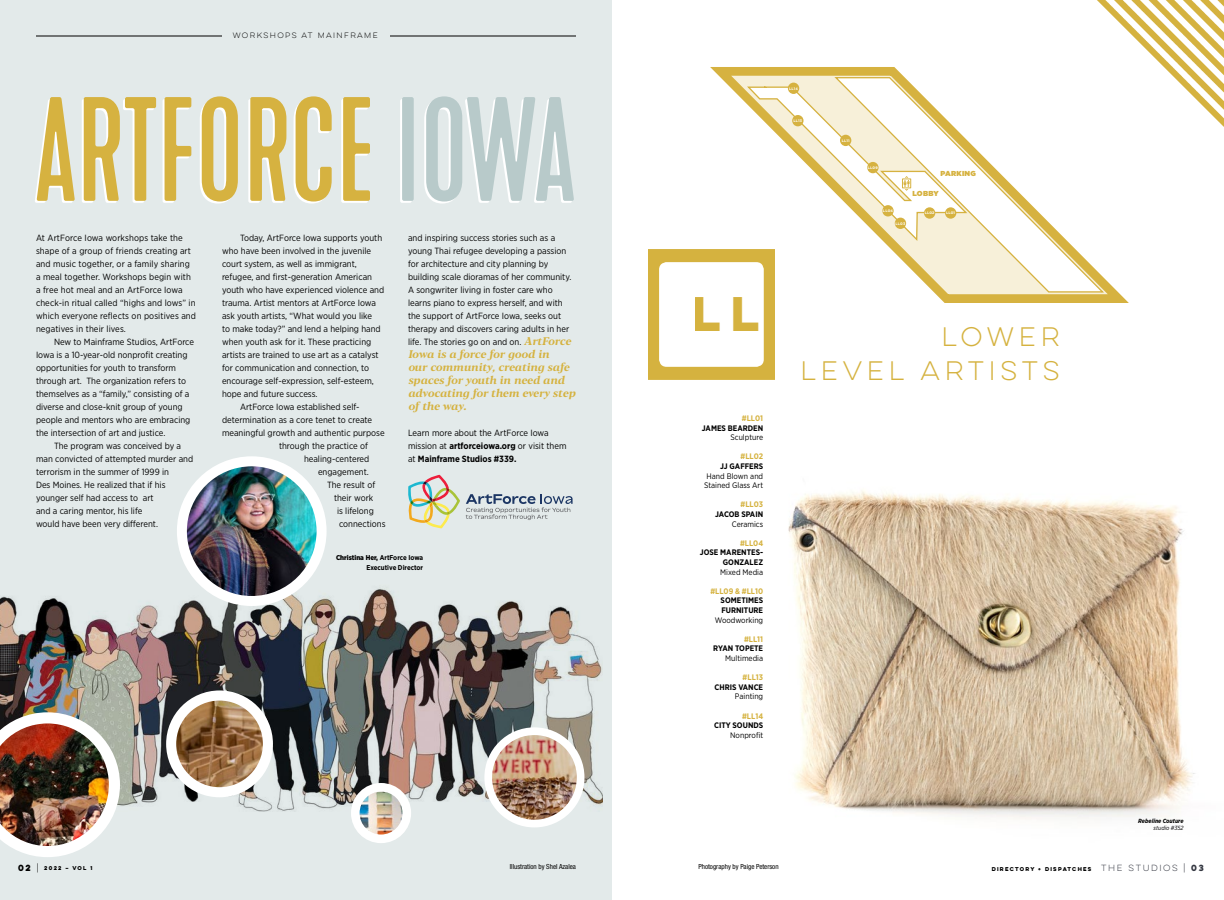
<style>
.page{position:relative;width:1224px;height:900px;background:#fff}
.page>*{position:absolute;margin:0;border:0;box-sizing:border-box;transform-origin:0 0}
.t1{font:condensed 138.4px "Kapra Neue";color:#d6b240}
.t2{font:700 43.5px "Lulo Clean One";color:#d5b23f}
.t3{font:24px/34.4px "Lulo Clean One";color:#d5b23f;text-align:right}
.t4{font:italic 700 11px/13px "Blacker Text";letter-spacing:-.005em;color:#d5b23f}
.t5{font:9px/13px "Gotham Narrow";color:#000}
.t6{font:700 8px/9.6px "Gotham Narrow";color:#000;text-align:right}
.t7{font:8px/9.6px "Gotham Narrow";color:#000;text-align:center}
.t8{font:700 8px "Gotham Narrow";color:#d5b23f}
.t9{font:900 7.2px "Gotham";letter-spacing:.03em;color:#d6b240}
.t10{font:condensed 7px "Helvetica Neue LT Std";color:#000}
.t11{font:700 7px/10px "Gotham Narrow";color:#000;text-align:right}
.t12{font:7px "Lulo Clean One";color:#000}
.t13{font:italic 700 6px "Gotham Narrow";color:#000}
.t14{font:italic 6px "Gotham Narrow";color:#000}
.t15{font:700 5px "Lulo Clean One";letter-spacing:.03em;color:#000}
.t16{font:700 3.6px "Gotham";letter-spacing:.03em;color:#fff}
.s1{color:#b8caca}
.s2{font-family:"Blacker Text";font-weight:700;font-style:italic;font-size:11px;color:#d5b23f}
.s3{font-weight:700}
.s4{font-weight:900}
.s5{font-size:8px}
.s6{font-weight:400;font-size:8px}
.s7{font-weight:400;font-size:8px;color:#343741}
.s8{font-size:8px;color:#343741}
</style>
<div class="page">
<img style="left:1097px;top:0;width:127px;height:127px">
<img style="left:788px;top:490px;width:407px;height:329px">
<div style="left:0;top:0;width:612px;height:900px;background:#e3eaea"></div>
<img style="left:0;top:511px;width:603px;height:332px">
<hr style="left:390px;top:36px;width:186px;height:1px;background:#000">
<hr style="left:36px;top:36px;width:186px;height:1px;background:#000">
<svg style="left:407px;top:475px;width:53px;height:53px"></svg>
<svg style="left:466px;top:494px;width:107px;height:26px"></svg>
<img style="left:488px;top:731px;width:93px;height:93px;border-radius:46px">
<div style="left:484px;top:727px;width:100px;height:100px;border:8px solid #fff;border-radius:50%"></div>
<img style="left:355px;top:787px;width:52px;height:52px;border-radius:26px">
<div style="left:351px;top:783px;width:60px;height:60px;border:9px solid #fff;border-radius:50%"></div>
<img style="left:0;top:712px;width:120px;height:145px">
<img style="left:171px;top:696px;width:97px;height:96px;border-radius:48px">
<div style="left:166px;top:690px;width:107px;height:107px;border:10px solid #fff;border-radius:50%"></div>
<img style="left:182px;top:467px;width:140px;height:134px">
<div style="left:177px;top:456px;width:150px;height:150px;border:10px solid #fff;border-radius:50%"></div>
<svg style="left:648px;top:249px;width:127px;height:131px"></svg>
<svg style="left:710px;top:67px;width:419px;height:236px"></svg>
<svg style="left:833px;top:76px;width:273px;height:217px"></svg>
<div style="left:788px;top:83px;width:11px;height:11px;background:#d6b240;border-radius:50%"></div>
<div style="left:840px;top:135px;width:11px;height:11px;background:#d6b240;border-radius:50%"></div>
<div style="left:867px;top:162px;width:12px;height:11px;background:#d6b240;border-radius:50%"></div>
<div style="left:895px;top:218px;width:11px;height:11px;background:#d6b240;border-radius:50%"></div>
<div style="left:882px;top:205px;width:12px;height:11px;background:#d6b240;border-radius:50%"></div>
<div style="left:945px;top:207px;width:11px;height:12px;background:#d6b240;border-radius:50%"></div>
<div style="left:924px;top:207px;width:11px;height:12px;background:#d6b240;border-radius:50%"></div>
<div style="left:902px;top:179px;width:9px;height:9px;border:1px solid #d6b240"></div>
<svg style="left:903px;top:176px;width:7px;height:15px"></svg>
<div style="left:792px;top:115px;width:12px;height:11px;background:#d6b240;border-radius:50%"></div>
<p class="t12" style="left:233px;top:31px;width:148px">WORKSHOPS AT MAINFRAME</p>
<h1 class="t1" style="left:35px;top:68px;width:543px">ARTFORCE <span class="s1">IOWA</span></h1>
<p class="t5" style="left:36px;top:231px;width:162px">At ArtForce Iowa workshops take the shape of a group of friends creating art and music together, or a family sharing a meal together. Workshops begin with a free hot meal and an ArtForce Iowa check-in ritual called “highs and lows” in which everyone reflects on positives and negatives in their lives.</p>
<p class="t5" style="left:36px;top:335px;width:160px;text-indent:18px">New to Mainframe Studios, ArtForce Iowa is a 10-year-old nonprofit creating opportunities for youth to transform through art. The organization refers to themselves as a “family,” consisting of a diverse and close-knit group of young people and mentors who are embracing the intersection of art and justice.</p>
<p class="t5" style="left:36px;top:439px;width:159px;text-indent:18px">The program was conceived by a man convicted of attempted murder and terrorism in the summer of 1999 in<br>Des Moines. He realized that if his younger self had access to art<br>and a caring mentor, his life<br>would have been very different.</p>
<p class="t5" style="left:240px;top:231px;width:144px">Today, ArtForce Iowa supports youth</p>
<p class="t5" style="left:222px;top:244px;width:151px">who have been involved in the juvenile</p>
<p class="t5" style="left:222px;top:257px;width:136px">court system, as well as immigrant,</p>
<p class="t5" style="left:222px;top:270px;width:152px">refugee, and first-generation American</p>
<p class="t5" style="left:222px;top:283px;width:164px">youth who have experienced violence and</p>
<p class="t5" style="left:222px;top:296px;width:156px">trauma. Artist mentors at ArtForce Iowa</p>
<p class="t5" style="left:222px;top:309px;width:152px">ask youth artists, “What would you like</p>
<p class="t5" style="left:222px;top:322px;width:160px">to make today?” and lend a helping hand</p>
<p class="t5" style="left:222px;top:335px;width:151px">when youth ask for it. These practicing</p>
<p class="t5" style="left:222px;top:348px;width:158px">artists are trained to use art as a catalyst</p>
<p class="t5" style="left:222px;top:361px;width:149px">for communication and connection, to</p>
<p class="t5" style="left:222px;top:374px;width:153px">encourage self-expression, self-esteem,</p>
<p class="t5" style="left:222px;top:387px;width:97px">hope and future success.</p>
<p class="t5" style="left:240px;top:400px;width:121px">ArtForce Iowa established self-</p>
<p class="t5" style="left:222px;top:413px;width:152px">determination as a core tenet to create</p>
<p class="t5" style="left:222px;top:426px;width:164px">meaningful growth and authentic purpose</p>
<p class="t5" style="left:279px;top:439px;width:91px">through the practice of</p>
<p class="t5" style="left:304px;top:452px;width:67px">healing-centered</p>
<p class="t5" style="left:318px;top:465px;width:52px">engagement.</p>
<p class="t5" style="left:327px;top:478px;width:50px">The result of</p>
<p class="t5" style="left:334px;top:491px;width:41px">their work</p>
<p class="t5" style="left:337px;top:504px;width:38px">is lifelong</p>
<p class="t5" style="left:339px;top:517px;width:48px">connections</p>
<p class="t5" style="left:408px;top:231px;width:165px">and inspiring success stories such as a young Thai refugee developing a passion for architecture and city planning by building scale dioramas of her community.<br>A songwriter living in foster care who learns piano to express herself, and with the support of ArtForce Iowa, seeks out therapy and discovers caring adults in her life. The stories go on and on. <span class="s2">ArtForce</span></p>
<p class="t4" style="left:408px;top:348px;width:169px">Iowa is a force for good in<br>our community, creating safe spaces for youth in need and advocating for them every step of the way.</p>
<p class="t5" style="left:408px;top:426px;width:160px">Learn more about the ArtForce Iowa mission at <span class="s3">artforceiowa.org</span> or visit them at <span class="s3">Mainframe Studios #339.</span></p>
<p class="t11" style="left:336px;top:552px;width:89px"><span class="s4">Christina Her,</span> ArtForce Iowa<br>Executive Director</p>
<p class="t15" style="left:18px;top:864px;width:77px"><span class="s5">02</span> <span class="s6">|</span> 2022 – VOL 1</p>
<p class="t10" style="left:510px;top:862px;width:68px">Illustration by Shel Azalea</p>
<p class="t16" style="left:789px;top:86px;width:10px">LL14</p>
<p class="t16" style="left:794px;top:118px;width:10px">LL13</p>
<p class="t16" style="left:842px;top:138px;width:9px">LL11</p>
<p class="t16" style="left:868px;top:165px;width:11px">LL09</p>
<p class="t16" style="left:883px;top:208px;width:11px">LL04</p>
<p class="t9" style="left:941px;top:168px;width:37px">PARKING</p>
<p class="t9" style="left:913px;top:188px;width:28px">LOBBY</p>
<p class="t16" style="left:925px;top:211px;width:11px">LL02</p>
<p class="t16" style="left:946px;top:211px;width:10px">LL01</p>
<p class="t16" style="left:896px;top:221px;width:11px">LL03</p>
<h2 class="t2" style="left:693px;top:280px;width:78px">LL</h2>
<p class="t8" style="left:742px;top:413px;width:23px">#LL01</p>
<p class="t6" style="left:702px;top:423px;width:63px">JAMES BEARDEN</p>
<p class="t7" style="left:730px;top:432px;width:34px">Sculpture</p>
<p class="t8" style="left:741px;top:451px;width:24px">#LL02</p>
<p class="t6" style="left:720px;top:461px;width:45px">JJ GAFFERS</p>
<p class="t7" style="left:704px;top:471px;width:61px">Hand Blown and<br>Stained Glass Art</p>
<p class="t8" style="left:741px;top:499px;width:24px">#LL03</p>
<p class="t6" style="left:715px;top:509px;width:49px">JACOB SPAIN</p>
<p class="t7" style="left:732px;top:519px;width:33px">Ceramics</p>
<p class="t8" style="left:740px;top:538px;width:25px">#LL04</p>
<p class="t6" style="left:700px;top:548px;width:65px">JOSE MARENTES-<br>GONZALEZ</p>
<p class="t7" style="left:720px;top:567px;width:44px">Mixed Media</p>
<p class="t8" style="left:710px;top:586px;width:54px">#LL09 &amp; #LL10</p>
<p class="t6" style="left:721px;top:596px;width:44px;text-align:left">SOMETIMES<br>FURNITURE</p>
<p class="t7" style="left:715px;top:615px;width:50px">Woodworking</p>
<p class="t8" style="left:744px;top:634px;width:21px">#LL11</p>
<p class="t6" style="left:713px;top:644px;width:51px">RYAN TOPETE</p>
<p class="t7" style="left:725px;top:653px;width:39px">Multimedia</p>
<p class="t8" style="left:743px;top:672px;width:22px">#LL13</p>
<p class="t6" style="left:715px;top:682px;width:50px">CHRIS VANCE</p>
<p class="t7" style="left:735px;top:692px;width:30px">Painting</p>
<p class="t8" style="left:742px;top:711px;width:23px">#LL14</p>
<p class="t6" style="left:714px;top:721px;width:51px">CITY SOUNDS</p>
<p class="t7" style="left:730px;top:730px;width:35px">Nonprofit</p>
<h3 class="t3" style="left:800px;top:319px;width:266px">LOWER<br>LEVEL ARTISTS</h3>
<p class="t10" style="left:698px;top:862px;width:82px">Photography by Paige Peterson</p>
<p class="t13" style="left:1138px;top:817px;width:47px">Rebeline Couture</p>
<p class="t14" style="left:1154px;top:824px;width:32px">studio #352</p>
<p class="t15" style="left:992px;top:865px;width:215px">DIRECTORY + DISPATCHES <span class="s7">THE STUDIOS |</span> <span class="s8">03</span></p>
</div>
